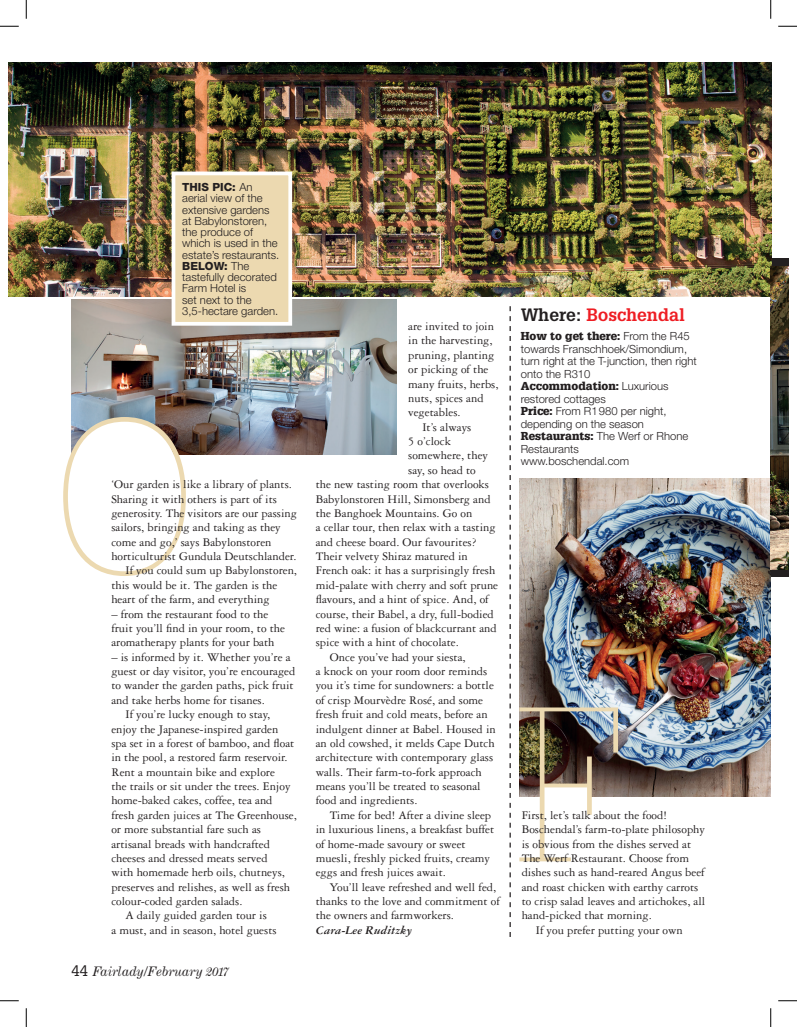
<style>
.page{position:relative;width:797px;height:1027px;background:#fff}
.page>*{position:absolute;margin:0;border:0;box-sizing:border-box;transform-origin:0 0}
.t1{font:100 214.88px "Glypha LT Std";color:#ecd9b0}
.t2{font:700 17.5px "Glypha LT Std";color:#ee1d23}
.t3{font:italic 13.12px "Century Expanded LT Std";color:#231f20}
.t4{font:12.5px/14.4px "Garamond 3 LT Std";color:#231f20}
.t5{font:italic 700 12.5px "Garamond 3 LT Std";color:#231f20}
.t6{font:300 11.25px/11.2px "Helvetica Neue LT Std";color:#231f20}
.t7{font:900 11.25px "Glypha LT Std";color:#231f20}
.s1{font-weight:800}
.s2{font-family:"Glypha LT Std";font-style:normal;font-size:15px}
.s3{color:#231f20}
.s4{font-family:"Helvetica Neue LT Std";font-weight:300}
.s5{font-family:"Glypha LT Std";font-weight:900}
</style>
<div class="page">
<svg style="left:770px;top:258px;width:18px;height:319px"></svg>
<img style="left:520px;top:478px;width:250px;height:318px">
<img style="left:71px;top:300px;width:325px;height:155px">
<img style="left:9px;top:63px;width:762px;height:233px">
<svg style="left:71px;top:419px;width:104px;height:36px"></svg>
<svg style="left:509px;top:306px;width:2px;height:631px"></svg>
<div style="left:543px;top:786px;width:46px;height:13px;background:#fff"></div>
<img style="left:770px;top:267px;width:18px;height:302px">
<div style="left:172px;top:172px;width:120px;height:154px;background:#ecd9b0;border:4px solid #fff"></div>
<svg style="left:0;top:25px;width:19px;height:2px"></svg>
<svg style="left:778px;top:25px;width:19px;height:2px"></svg>
<svg style="left:0;top:1000px;width:19px;height:1px"></svg>
<svg style="left:778px;top:1000px;width:19px;height:1px"></svg>
<svg style="left:25px;top:0;width:2px;height:19px"></svg>
<svg style="left:25px;top:1008px;width:2px;height:19px"></svg>
<svg style="left:770px;top:0;width:1px;height:19px"></svg>
<svg style="left:770px;top:1008px;width:1px;height:19px"></svg>
<p class="t6" style="left:182px;top:181px;width:99px"><span class="s1">THIS PIC:</span> An aerial view of the extensive gardens at Babylonstoren, the produce of which is used in the estate’s restaurants.<br><span class="s1">BELOW:</span> The tastefully decorated<br>Farm Hotel is<br>set next to the<br>3,5-hectare garden.</p>
<h1 class="t1" style="left:53px;top:373px;width:145px">O</h1>
<p class="t4" style="left:111px;top:477px;width:182px">‘Our garden is like a library of plants.</p>
<p class="t4" style="left:111px;top:492px;width:167px">Sharing it with others is part of its</p>
<p class="t4" style="left:111px;top:506px;width:187px">generosity. The visitors are our passing</p>
<p class="t4" style="left:111px;top:520px;width:171px">sailors, bringing and taking as they</p>
<p class="t4" style="left:111px;top:535px;width:162px">come and go,’ says Babylonstoren</p>
<p class="t4" style="left:111px;top:549px;width:187px">horticulturist Gundula Deutschlander.</p>
<p class="t4" style="left:125px;top:563px;width:173px">If you could sum up Babylonstoren,</p>
<p class="t4" style="left:111px;top:578px;width:167px">this would be it. The garden is the</p>
<p class="t4" style="left:111px;top:592px;width:160px">heart of the farm, and everything</p>
<p class="t4" style="left:111px;top:607px;width:175px">– from the restaurant food to the fruit you’ll find in your room, to the aromatherapy plants for your bath</p>
<p class="t4" style="left:111px;top:650px;width:181px">– is informed by it. Whether you’re a</p>
<p class="t4" style="left:111px;top:664px;width:185px">guest or day visitor, you’re encouraged</p>
<p class="t4" style="left:111px;top:678px;width:184px">to wander the garden paths, pick fruit</p>
<p class="t4" style="left:111px;top:693px;width:155px">and take herbs home for tisanes.</p>
<p class="t4" style="left:125px;top:707px;width:146px">If you’re lucky enough to stay,</p>
<p class="t4" style="left:111px;top:722px;width:168px">enjoy the Japanese-inspired garden</p>
<p class="t4" style="left:111px;top:736px;width:184px">spa set in a forest of bamboo, and float</p>
<p class="t4" style="left:111px;top:750px;width:178px">in the pool, a restored farm reservoir.</p>
<p class="t4" style="left:111px;top:765px;width:165px">Rent a mountain bike and explore</p>
<p class="t4" style="left:111px;top:779px;width:181px">the trails or sit under the trees. Enjoy</p>
<p class="t4" style="left:111px;top:793px;width:163px">home-baked cakes, coffee, tea and</p>
<p class="t4" style="left:111px;top:808px;width:187px">fresh garden juices at The Greenhouse,</p>
<p class="t4" style="left:111px;top:822px;width:151px">or more substantial fare such as</p>
<p class="t4" style="left:111px;top:837px;width:160px">artisanal breads with handcrafted</p>
<p class="t4" style="left:111px;top:851px;width:158px">cheeses and dressed meats served</p>
<p class="t4" style="left:111px;top:865px;width:175px">with homemade herb oils, chutneys,</p>
<p class="t4" style="left:111px;top:880px;width:180px">preserves and relishes, as well as fresh</p>
<p class="t4" style="left:111px;top:894px;width:133px">colour-coded garden salads.</p>
<p class="t4" style="left:125px;top:908px;width:143px">A daily guided garden tour is</p>
<p class="t4" style="left:111px;top:923px;width:167px">a must, and in season, hotel guests</p>
<p class="t3" style="left:72px;top:963px;width:159px"><span class="s2">44</span> Fairlady/February 2017</p>
<p class="t4" style="left:408px;top:319px;width:87px">are invited to join</p>
<p class="t4" style="left:408px;top:333px;width:86px">in the harvesting,</p>
<p class="t4" style="left:408px;top:348px;width:88px">pruning, planting</p>
<p class="t4" style="left:408px;top:362px;width:82px">or picking of the</p>
<p class="t4" style="left:408px;top:377px;width:92px">many fruits, herbs,</p>
<p class="t4" style="left:408px;top:391px;width:77px">nuts, spices and</p>
<p class="t4" style="left:408px;top:405px;width:54px">vegetables.</p>
<p class="t4" style="left:422px;top:420px;width:50px">It’s always</p>
<p class="t4" style="left:408px;top:434px;width:44px">5 o’clock</p>
<p class="t4" style="left:408px;top:448px;width:81px">somewhere, they</p>
<p class="t4" style="left:408px;top:463px;width:69px">say, so head to</p>
<p class="t4" style="left:316px;top:477px;width:175px">the new tasting room that overlooks</p>
<p class="t4" style="left:316px;top:492px;width:176px">Babylonstoren Hill, Simonsberg and</p>
<p class="t4" style="left:316px;top:506px;width:158px">the Banghoek Mountains. Go on</p>
<p class="t4" style="left:316px;top:520px;width:181px">a cellar tour, then relax with a tasting</p>
<p class="t4" style="left:316px;top:535px;width:162px">and cheese board. Our favourites?</p>
<p class="t4" style="left:316px;top:549px;width:154px">Their velvety Shiraz matured in</p>
<p class="t4" style="left:316px;top:563px;width:181px">French oak: it has a surprisingly fresh</p>
<p class="t4" style="left:316px;top:578px;width:184px">mid-palate with cherry and soft prune</p>
<p class="t4" style="left:316px;top:592px;width:174px">flavours, and a hint of spice. And, of</p>
<p class="t4" style="left:316px;top:607px;width:179px">course, their Babel, a dry, full-bodied</p>
<p class="t4" style="left:316px;top:621px;width:182px">red wine: a fusion of blackcurrant and</p>
<p class="t4" style="left:316px;top:635px;width:145px">spice with a hint of chocolate.</p>
<p class="t4" style="left:330px;top:650px;width:137px">Once you’ve had your siesta,</p>
<p class="t4" style="left:316px;top:664px;width:173px">a knock on your room door reminds</p>
<p class="t4" style="left:316px;top:678px;width:180px">you it’s time for sundowners: a bottle</p>
<p class="t4" style="left:316px;top:693px;width:169px">of crisp Mourvèdre Rosé, and some</p>
<p class="t4" style="left:316px;top:707px;width:173px">fresh fruit and cold meats, before an</p>
<p class="t4" style="left:316px;top:722px;width:181px">indulgent dinner at Babel. Housed in</p>
<p class="t4" style="left:316px;top:736px;width:180px">an old cowshed, it melds Cape Dutch</p>
<p class="t4" style="left:316px;top:750px;width:179px">architecture with contemporary glass</p>
<p class="t4" style="left:316px;top:765px;width:167px">walls. Their farm-to-fork approach</p>
<p class="t4" style="left:316px;top:779px;width:166px">means you’ll be treated to seasonal</p>
<p class="t4" style="left:316px;top:793px;width:103px">food and ingredients.</p>
<p class="t4" style="left:330px;top:808px;width:163px">Time for bed! After a divine sleep</p>
<p class="t4" style="left:316px;top:822px;width:180px">in luxurious linens, a breakfast buffet</p>
<p class="t4" style="left:316px;top:837px;width:151px">of home-made savoury or sweet</p>
<p class="t4" style="left:316px;top:851px;width:176px">muesli, freshly picked fruits, creamy</p>
<p class="t4" style="left:316px;top:865px;width:132px">eggs and fresh juices await.</p>
<p class="t4" style="left:330px;top:880px;width:168px">You’ll leave refreshed and well fed,</p>
<p class="t4" style="left:316px;top:894px;width:186px">thanks to the love and commitment of</p>
<p class="t4" style="left:316px;top:908px;width:140px">the owners and farmworkers.</p>
<p class="t5" style="left:316px;top:923px;width:98px">Cara-Lee Ruditzky</p>
<h2 class="t2" style="left:521px;top:304px;width:166px"><span class="s3">Where:</span> Boschendal</h2>
<p class="t7" style="left:521px;top:329px;width:170px">How to get there: <span class="s4">From the R45</span></p>
<p class="t6" style="left:521px;top:342px;width:177px;line-height:12.5px">towards Franschhoek/Simondium, turn right at the T-junction, then right onto the R310</p>
<p class="t7" style="left:521px;top:379px;width:149px">Accommodation: <span class="s4">Luxurious</span></p>
<p class="t6" style="left:521px;top:392px;width:169px;line-height:12.5px">restored cottages<br><span class="s5">Price:</span> From R1980 per night, depending on the season<br><span class="s5">Restaurants:</span> The Werf or Rhone<br>Restaurants www.boschendal.com</p>
<h1 class="t1" style="left:515px;top:661px;width:109px">F</h1>
<p class="t4" style="left:521px;top:808px;width:147px">First, let’s talk about the food!</p>
<p class="t4" style="left:521px;top:822px;width:185px">Boschendal’s farm-to-plate philosophy</p>
<p class="t4" style="left:521px;top:837px;width:171px">is obvious from the dishes served at</p>
<p class="t4" style="left:521px;top:851px;width:169px">The Werf Restaurant. Choose from</p>
<p class="t4" style="left:521px;top:865px;width:184px">dishes such as hand-reared Angus beef</p>
<p class="t4" style="left:521px;top:880px;width:178px">and roast chicken with earthy carrots</p>
<p class="t4" style="left:521px;top:894px;width:185px">to crisp salad leaves and artichokes, all</p>
<p class="t4" style="left:521px;top:908px;width:132px">hand-picked that morning.</p>
<p class="t4" style="left:536px;top:923px;width:148px">If you prefer putting your own</p>
</div>
